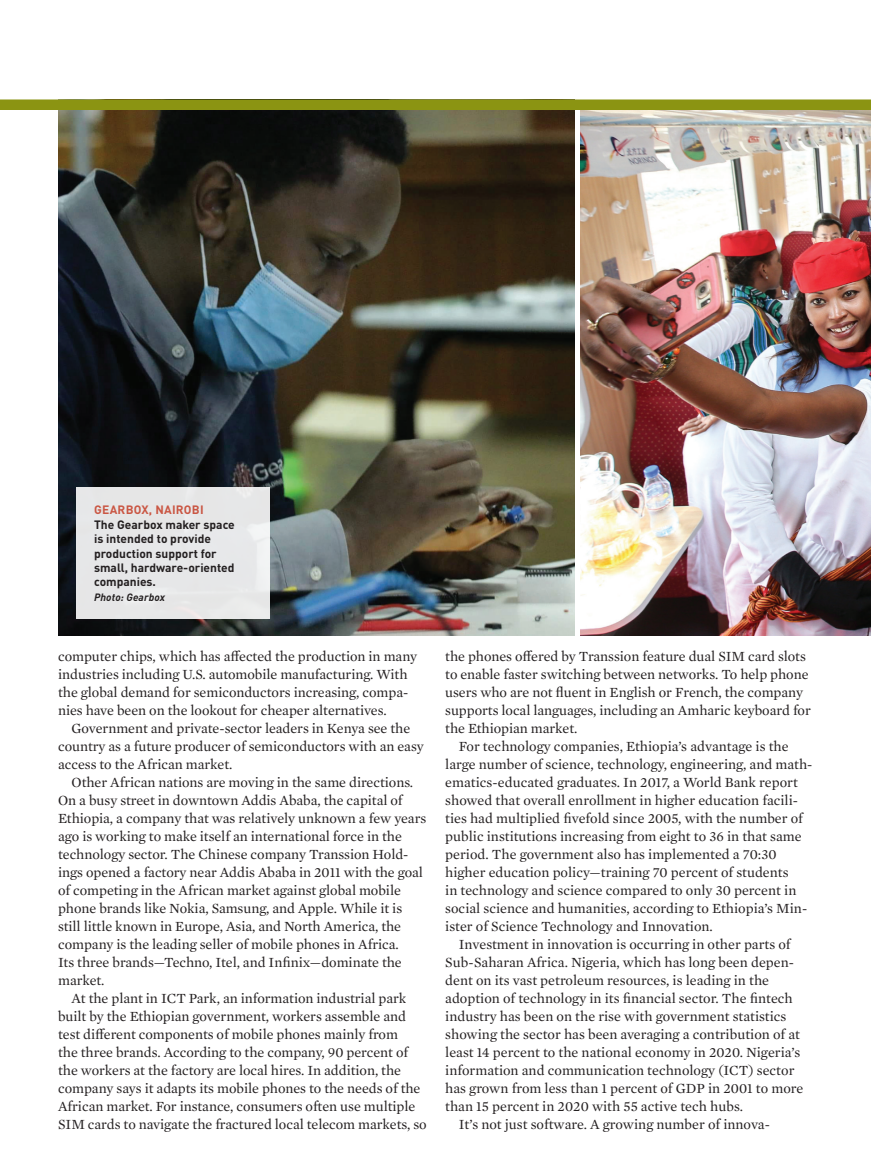
<style>
.page{position:relative;width:871px;height:1176px;background:#fff}
.page>*{position:absolute;margin:0;border:0;box-sizing:border-box;transform-origin:0 0}
.t1{font:14.25px/18px "Mercury Text G1";letter-spacing:-.005em;color:#231f20}
.t2{font:700 12px/14.4px "DINOT";color:#231f20}
.t3{font:700 12px "DINOT";letter-spacing:.02em;color:#ca5744}
.t4{font:italic 700 10.5px "DINOT";letter-spacing:.01em;color:#231f20}
</style>
<div class="page">
<img style="left:58px;top:110px;width:516px;height:525px">
<img style="left:580px;top:110px;width:291px;height:525px">
<svg style="left:0;top:99px;width:871px;height:11px;background:#8b9317"></svg>
<div style="left:76px;top:487px;width:194px;height:132px;background:#e6e7e8"></div>
<p class="t3" style="left:94px;top:502px;width:111px">GEARBOX, NAIROBI</p>
<p class="t2" style="left:94px;top:517px;width:142px">The Gearbox maker space is intended to provide production support for small, hardware-oriented companies.</p>
<p class="t4" style="left:94px;top:590px;width:72px">Photo: Gearbox</p>
<p class="t1" style="left:58px;top:646px;width:360px">computer chips, which has affected the production in many industries including U.S. automobile manufacturing. With the global demand for semiconductors increasing, compa&shy;nies have been on the lookout for cheaper alternatives.</p>
<p class="t1" style="left:58px;top:718px;width:367px;text-indent:13px">Government and private-sector leaders in Kenya see the country as a future producer of semiconductors with an easy access to the African market.</p>
<p class="t1" style="left:58px;top:772px;width:370px;text-indent:13px">Other African nations are moving in the same directions.<br>On a busy street in downtown Addis Ababa, the capital of Ethiopia, a company that was relatively unknown a few years ago is working to make itself an international force in the technology sector. The Chinese company Transsion Hold&shy;ings opened a factory near Addis Ababa in 2011 with the goal of competing in the African market against global mobile phone brands like Nokia, Samsung, and Apple. While it is still little known in Europe, Asia, and North America, the company is the leading seller of mobile phones in Africa.<br>Its three brands—Techno, Itel, and Infinix—dominate the market.</p>
<p class="t1" style="left:58px;top:988px;width:370px;text-indent:13px">At the plant in ICT Park, an information industrial park built by the Ethiopian government, workers assemble and test different components of mobile phones mainly from<br>the three brands. According to the company, 90 percent of the workers at the factory are local hires. In addition, the company says it adapts its mobile phones to the needs of the African market. For instance, consumers often use multiple SIM cards to navigate the fractured local telecom markets, so</p>
<p class="t1" style="left:445px;top:646px;width:362px">the phones offered by Transsion feature dual SIM card slots</p>
<p class="t1" style="left:445px;top:664px;width:365px">to enable faster switching between networks. To help phone</p>
<p class="t1" style="left:445px;top:682px;width:359px">users who are not fluent in English or French, the company</p>
<p class="t1" style="left:445px;top:700px;width:367px">supports local languages, including an Amharic keyboard for</p>
<p class="t1" style="left:445px;top:718px;width:134px">the Ethiopian market.</p>
<p class="t1" style="left:459px;top:736px;width:331px">For technology companies, Ethiopia’s advantage is the</p>
<p class="t1" style="left:445px;top:754px;width:369px">large number of science, technology, engineering, and math-</p>
<p class="t1" style="left:445px;top:772px;width:354px">ematics-educated graduates. In 2017, a World Bank report</p>
<p class="t1" style="left:445px;top:790px;width:354px">showed that overall enrollment in higher education facili-</p>
<p class="t1" style="left:445px;top:808px;width:359px">ties had multiplied fivefold since 2005, with the number of</p>
<p class="t1" style="left:445px;top:826px;width:358px">public institutions increasing from eight to 36 in that same</p>
<p class="t1" style="left:445px;top:844px;width:333px">period. The government also has implemented a 70:30</p>
<p class="t1" style="left:445px;top:862px;width:345px">higher education policy—training 70 percent of students</p>
<p class="t1" style="left:445px;top:880px;width:353px">in technology and science compared to only 30 percent in</p>
<p class="t1" style="left:445px;top:898px;width:363px">social science and humanities, according to Ethiopia’s Min-</p>
<p class="t1" style="left:445px;top:916px;width:269px">ister of Science Technology and Innovation.</p>
<p class="t1" style="left:459px;top:934px;width:333px">Investment in innovation is occurring in other parts of</p>
<p class="t1" style="left:445px;top:952px;width:350px">Sub-Saharan Africa. Nigeria, which has long been depen-</p>
<p class="t1" style="left:445px;top:970px;width:325px">dent on its vast petroleum resources, is leading in the</p>
<p class="t1" style="left:445px;top:988px;width:349px">adoption of technology in its financial sector. The fintech</p>
<p class="t1" style="left:445px;top:1006px;width:343px">industry has been on the rise with government statistics</p>
<p class="t1" style="left:445px;top:1024px;width:356px">showing the sector has been averaging a contribution of at</p>
<p class="t1" style="left:445px;top:1042px;width:356px">least 14 percent to the national economy in 2020. Nigeria’s</p>
<p class="t1" style="left:445px;top:1060px;width:351px">information and communication technology (ICT) sector</p>
<p class="t1" style="left:445px;top:1078px;width:360px">has grown from less than 1 percent of GDP in 2001 to more</p>
<p class="t1" style="left:445px;top:1096px;width:299px">than 15 percent in 2020 with 55 active tech hubs.</p>
<p class="t1" style="left:459px;top:1114px;width:313px">It’s not just software. A growing number of innova-</p>
</div>
